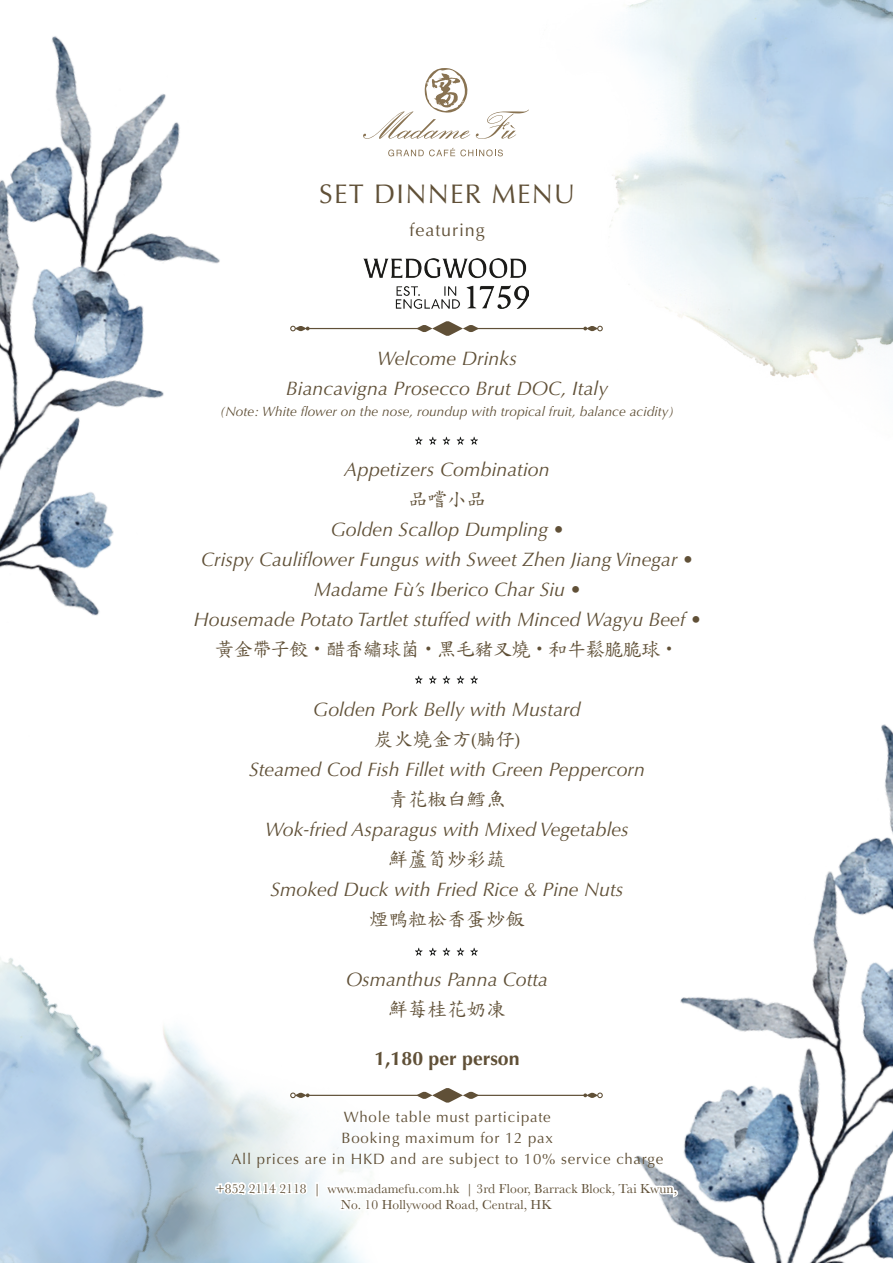
<style>
.page{position:relative;width:893px;height:1263px;background:#fff}
.page>*{position:absolute;margin:0;border:0;box-sizing:border-box;transform-origin:0 0}
.t1{font:27px "Optima";letter-spacing:.05em;color:#605037}
.t2{font:italic 19.5px/30px "Optima";color:#605037;text-align:center}
.t3{font:19.5px "DF Kai Shu SB Estd BF";color:#605037}
.t4{font:19.5px "DF Kai Shu SB Estd BF";letter-spacing:-.05em;color:#605037}
.t5{font:700 19.5px "Optima";color:#605037}
.t6{font:18px "Optima";letter-spacing:.05em;color:#605037}
.t7{font:15px/21px "Optima";letter-spacing:.05em;color:#605037;text-align:center}
.t8{font:13.5px/16.2px "Baskerville";letter-spacing:.005em;color:#605037;text-align:center}
.t9{font:italic 13.5px "Optima";letter-spacing:.005em;color:#605037}
</style>
<div class="page">
<img style="left:536px;top:0;width:357px;height:378px">
<img style="left:0;top:36px;width:220px;height:580px">
<img style="left:635px;top:724px;width:258px;height:539px">
<img style="left:0;top:947px;width:510px;height:316px">
<svg style="left:210px;top:1175px;width:107px;height:22px"></svg>
<svg style="left:324px;top:1172px;width:356px;height:49px"></svg>
<img style="left:415px;top:675px;width:63px;height:9px">
<img style="left:415px;top:948px;width:63px;height:9px">
<img style="left:415px;top:436px;width:63px;height:9px">
<svg style="left:388px;top:148px;width:115px;height:8px"></svg>
<svg style="left:476px;top:110px;width:53px;height:29px"></svg>
<svg style="left:363px;top:68px;width:107px;height:71px"></svg>
<img style="left:363px;top:259px;width:165px;height:49px">
<svg style="left:416px;top:321px;width:63px;height:15px"></svg>
<hr style="left:307px;top:328px;width:112px;height:1px;background:#605037">
<svg style="left:290px;top:326px;width:20px;height:5px"></svg>
<hr style="left:475px;top:328px;width:111px;height:1px;background:#605037">
<svg style="left:583px;top:326px;width:20px;height:5px"></svg>
<svg style="left:416px;top:1088px;width:63px;height:15px"></svg>
<hr style="left:307px;top:1095px;width:112px;height:1px;background:#605037">
<svg style="left:290px;top:1092px;width:20px;height:6px"></svg>
<hr style="left:475px;top:1095px;width:111px;height:1px;background:#605037">
<svg style="left:583px;top:1092px;width:20px;height:6px"></svg>
<h1 class="t1" style="left:319px;top:178px;width:257px">SET DINNER MENU</h1>
<p class="t6" style="left:410px;top:219px;width:77px">featuring</p>
<p class="t2" style="left:286px;top:343px;width:324px">Welcome Drinks<br>Biancavigna Prosecco Brut DOC, Italy</p>
<p class="t9" style="left:220px;top:403px;width:455px">(Note: White flower on the nose, roundup with tropical fruit, balance acidity)</p>
<p class="t2" style="left:344px;top:454px;width:207px">Appetizers Combination</p>
<p class="t3" style="left:408px;top:489px;width:79px">品嚐小品</p>
<p class="t2" style="left:193px;top:514px;width:509px">Golden Scallop Dumpling •<br>Crispy Cauliflower Fungus with Sweet Zhen Jiang Vinegar • Madame Fù’s Iberico Char Siu •<br>Housemade Potato Tartlet stuffed with Minced Wagyu Beef •</p>
<p class="t4" style="left:215px;top:639px;width:466px">黃金帶子餃•醋香繡球菌•黑毛豬叉燒•和牛鬆脆脆球•</p>
<p class="t2" style="left:313px;top:694px;width:269px">Golden Pork Belly with Mustard</p>
<p class="t3" style="left:374px;top:729px;width:148px">炭火燒金方(腩仔)</p>
<p class="t2" style="left:249px;top:754px;width:397px">Steamed Cod Fish Fillet with Green Peppercorn</p>
<p class="t3" style="left:388px;top:789px;width:118px">青花椒白鱈魚</p>
<p class="t2" style="left:265px;top:814px;width:365px">Wok-fried Asparagus with Mixed Vegetables</p>
<p class="t3" style="left:388px;top:849px;width:118px">鮮蘆筍炒彩蔬</p>
<p class="t2" style="left:271px;top:874px;width:354px">Smoked Duck with Fried Rice &amp; Pine Nuts</p>
<p class="t3" style="left:369px;top:909px;width:157px">煙鴨粒松香蛋炒飯</p>
<p class="t2" style="left:346px;top:964px;width:203px">Osmanthus Panna Cotta</p>
<p class="t3" style="left:388px;top:999px;width:118px">鮮莓桂花奶凍</p>
<p class="t5" style="left:374px;top:1047px;width:147px">1,180 per person</p>
<p class="t7" style="left:231px;top:1107px;width:433px">Whole table must participate<br>Booking maximum for 12 pax<br>All prices are in HKD and are subject to 10% service charge</p>
<p class="t8" style="left:216px;top:1180px;width:463px">+852 2114 2118 | www.madamefu.com.hk | 3rd Floor, Barrack Block, Tai Kwun,<br>No. 10 Hollywood Road, Central, HK</p>
</div>
